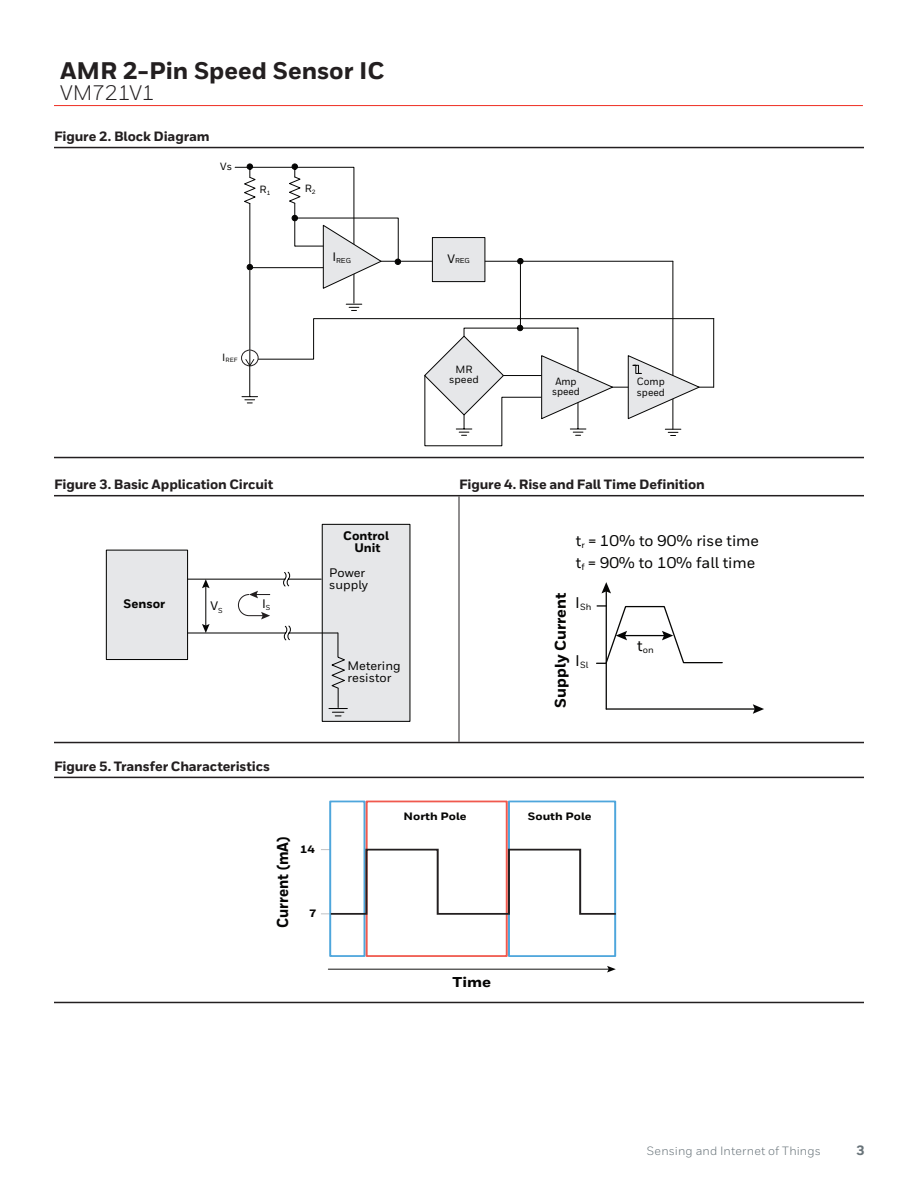
<style>
.page{position:relative;width:918px;height:1188px;background:#fff}
.page>*{position:absolute;margin:0;border:0;box-sizing:border-box;transform-origin:0 0}
.t1{font:800 24px "Honeywell Sans";letter-spacing:-.005em;color:#231f20}
.t2{font:21px "Honeywell Sans";letter-spacing:-.02em;color:#231f20}
.t3{font:800 15.9px "Honeywell Sans";color:#050504;scale:.9 1}
.t4{font:500 15.45px/21.9px "Honeywell Sans";color:#050504}
.t5{font:800 15.45px "Honeywell Sans";color:#050504}
.t6{font:800 14.25px "Honeywell Sans";color:#050504;scale:1.11 1}
.t7{font:800 13.5px "Honeywell Sans";letter-spacing:-.01em;color:#231f20}
.t8{font:800 13.5px "Honeywell Sans";color:#687379}
.t9{font:500 12.3px/12.3px "Honeywell Sans";color:#050504}
.t10{font:800 12.3px/12.3px "Honeywell Sans";color:#050504;text-align:center}
.t11{font:12px "Honeywell Sans";letter-spacing:.015em;color:#687379}
.t12{font:800 10.65px "Honeywell Sans";color:#050504;scale:1.11 1}
.t13{font:500 10.5px/10.5px "Honeywell Sans";color:#050504;scale:.94 1}
.t14{font:500 10.5px/10.5px "Honeywell Sans";color:#050504;text-align:center}
.t15{font:500 9px "Honeywell Sans";color:#050504}
.t16{font:500 7.2px "Honeywell Sans";color:#050504}
.t17{font:500 6.15px "Honeywell Sans";color:#050504}
.s1{font-size:12.3px}
</style>
<div class="page">
<hr style="left:54px;top:105px;width:809px;height:1px;background:#ee2e22">
<hr style="left:54px;top:147px;width:810px;height:1px;background:#231f20">
<hr style="left:54px;top:457px;width:810px;height:1px;background:#231f20">
<hr style="left:54px;top:495px;width:405px;height:1px;background:#231f20">
<hr style="left:459px;top:495px;width:405px;height:1px;background:#231f20">
<hr style="left:54px;top:742px;width:405px;height:1px;background:#231f20">
<hr style="left:459px;top:742px;width:405px;height:1px;background:#231f20">
<hr style="left:459px;top:496px;width:1px;height:246px;background:#231f20">
<hr style="left:54px;top:777px;width:810px;height:1px;background:#231f20">
<hr style="left:54px;top:1002px;width:810px;height:1px;background:#231f20">
<div style="left:106px;top:550px;width:82px;height:110px;background:#e6e7e9"></div>
<div style="left:106px;top:550px;width:82px;height:110px;border:1px solid #050504"></div>
<hr style="left:187px;top:579px;width:98px;height:1px;background:#050504">
<hr style="left:205px;top:585px;width:1px;height:42px;background:#050504">
<svg style="left:202px;top:624px;width:8px;height:8px"></svg>
<svg style="left:202px;top:579px;width:8px;height:9px"></svg>
<div style="left:322px;top:524px;width:88px;height:197px;background:#e6e7e9"></div>
<div style="left:322px;top:524px;width:88px;height:198px;border:1px solid #050504"></div>
<hr style="left:187px;top:632px;width:99px;height:2px;background:#050504">
<hr style="left:289px;top:579px;width:32px;height:1px;background:#050504">
<hr style="left:289px;top:632px;width:49px;height:2px;background:#050504">
<svg style="left:328px;top:632px;width:20px;height:85px"></svg>
<svg style="left:237px;top:591px;width:34px;height:28px"></svg>
<svg style="left:283px;top:571px;width:8px;height:70px"></svg>
<hr style="left:606px;top:590px;width:1px;height:119px;background:#050504">
<svg style="left:601px;top:582px;width:10px;height:11px"></svg>
<hr style="left:606px;top:708px;width:150px;height:2px;background:#050504">
<svg style="left:753px;top:704px;width:11px;height:10px"></svg>
<svg style="left:597px;top:605px;width:126px;height:59px"></svg>
<svg style="left:234px;top:163px;width:480px;height:283px"></svg>
<div style="left:329px;top:801px;width:36px;height:156px;border:2px solid #4ea6dc"></div>
<div style="left:366px;top:801px;width:142px;height:156px;border:2px solid #f0594e"></div>
<div style="left:508px;top:801px;width:108px;height:156px;border:2px solid #4ea6dc"></div>
<svg style="left:321px;top:848px;width:295px;height:68px"></svg>
<hr style="left:328px;top:969px;width:282px;height:1px;background:#050504">
<svg style="left:607px;top:966px;width:9px;height:6px"></svg>
<h1 class="t1" style="left:60px;top:56px;width:326px">AMR 2-Pin Speed Sensor IC</h1>
<h2 class="t2" style="left:60px;top:80px;width:96px">VM721V1</h2>
<p class="t7" style="left:54px;top:128px;width:157px">Figure 2. Block Diagram</p>
<p class="t14" style="left:220px;top:161px;width:13px">Vs</p>
<p class="t14" style="left:260px;top:185px;width:12px">R<sub>1</sub></p>
<p class="t14" style="left:305px;top:184px;width:12px">R<sub>2</sub></p>
<p class="t16" style="left:332px;top:256px;width:20px"><sup>I</sup>REG</p>
<p class="t16" style="left:447px;top:256px;width:24px"><span class="s1">V</span>REG</p>
<p class="t17" style="left:222px;top:356px;width:17px"><sup>I</sup>REF</p>
<p class="t14" style="left:449px;top:364px;width:31px">MR speed</p>
<p class="t13" style="left:552px;top:376px;width:31px;text-align:center">Amp speed</p>
<p class="t13" style="left:637px;top:376px;width:31px">Comp speed</p>
<p class="t7" style="left:54px;top:476px;width:221px">Figure 3. Basic Application Circuit</p>
<p class="t7" style="left:459px;top:476px;width:247px">Figure 4. Rise and Fall Time Definition</p>
<p class="t10" style="left:124px;top:598px;width:43px">Sensor</p>
<p class="t9" style="left:262px;top:598px;width:10px">I<sub>S</sub></p>
<p class="t9" style="left:210px;top:600px;width:14px">V<sub>S</sub></p>
<p class="t10" style="left:343px;top:530px;width:47px">Control<br>Unit</p>
<p class="t9" style="left:329px;top:567px;width:40px">Power supply</p>
<p class="t9" style="left:348px;top:660px;width:55px">Metering resistor</p>
<p class="t4" style="left:576px;top:530px;width:185px">t<sub>r</sub> = 10% to 90% rise time t<sub>f</sub> = 90% to 10% fall time</p>
<p class="t5" style="left:551px;top:708px;width:117px;rotate:-90deg">Supply Current</p>
<p class="t15" style="left:575px;top:602px;width:18px"><sup>I</sup>Sh</p>
<p class="t15" style="left:575px;top:660px;width:14px"><sup>I</sup>Sl</p>
<p class="t15" style="left:637px;top:645px;width:18px"><sup>t</sup>on</p>
<p class="t7" style="left:54px;top:758px;width:218px">Figure 5. Transfer Characteristics</p>
<p class="t3" style="left:273px;top:928px;width:103px;rotate:-90deg">Current (mA)</p>
<p class="t12" style="left:300px;top:843px;width:15px">14</p>
<p class="t12" style="left:309px;top:907px;width:8px">7</p>
<p class="t12" style="left:404px;top:810px;width:58px">North Pole</p>
<p class="t12" style="left:528px;top:810px;width:59px">South Pole</p>
<p class="t6" style="left:453px;top:973px;width:36px">Time</p>
<p class="t11" style="left:647px;top:1144px;width:176px">Sensing and Internet of Things</p>
<p class="t8" style="left:856px;top:1142px;width:10px">3</p>
</div>
